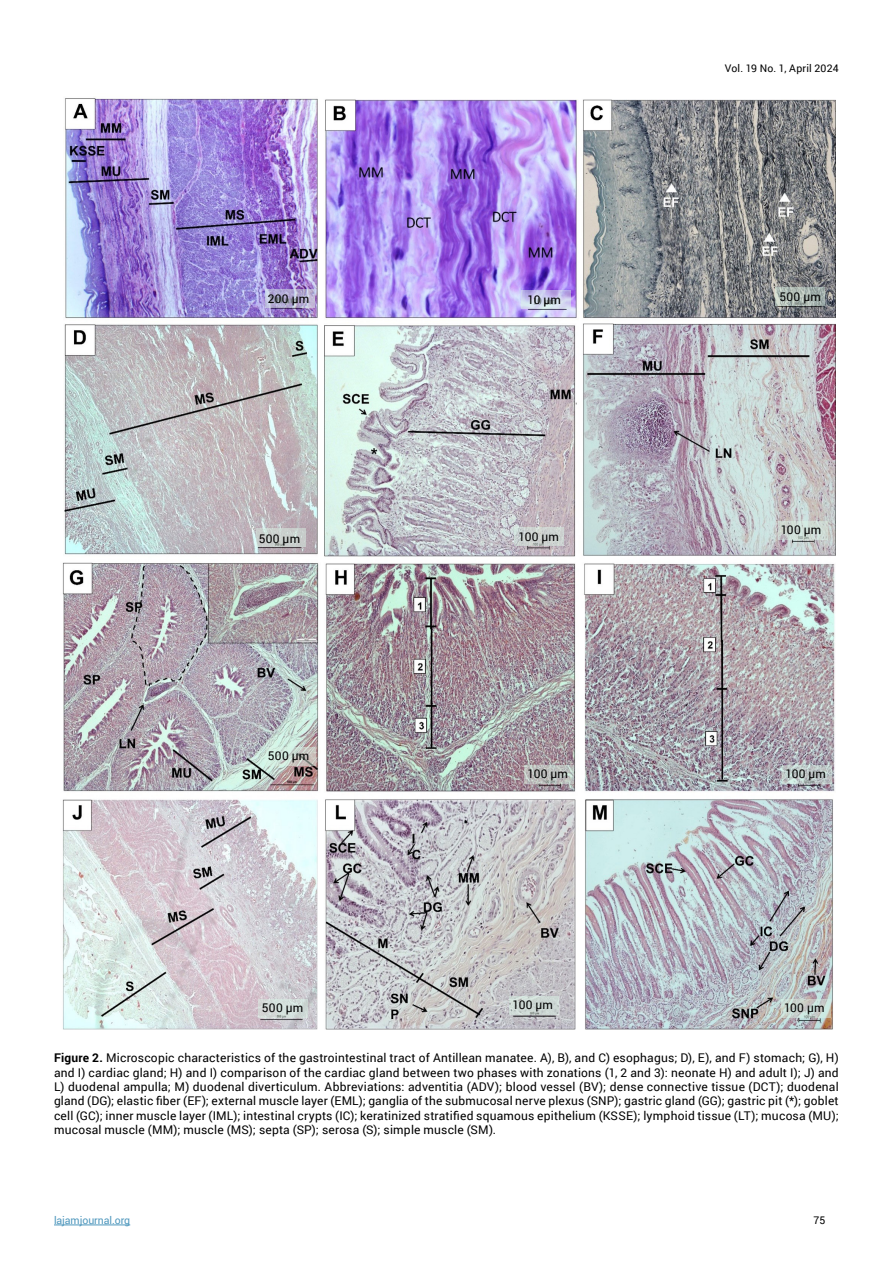
<style>
.page{position:relative;width:893px;height:1263px;background:#fff}
.page>*{position:absolute;margin:0;border:0;box-sizing:border-box;transform-origin:0 0}
._8pt_just{font:12px/14.4px "Roboto";letter-spacing:.015em;color:#000;text-align:justify}
.t1{font:10.5px "Roboto";letter-spacing:.02em;color:#000}
.t2{font:10.5px "Roboto";letter-spacing:-.005em;color:#4e97bd}
.s1{font-weight:700}
</style>
<div class="page">
<hr style="left:54px;top:1225px;width:76px;height:1px;background:#4e97bd">
<img style="left:62px;top:98px;width:773px;height:932px">
<svg style="left:776px;top:287px;width:49px;height:18px"></svg>
<svg style="left:778px;top:521px;width:50px;height:18px"></svg>
<svg style="left:782px;top:765px;width:50px;height:19px"></svg>
<svg style="left:781px;top:1000px;width:49px;height:18px"></svg>
<svg style="left:258px;top:999px;width:50px;height:19px"></svg>
<svg style="left:509px;top:996px;width:50px;height:19px"></svg>
<svg style="left:256px;top:528px;width:49px;height:19px"></svg>
<svg style="left:524px;top:765px;width:50px;height:19px"></svg>
<svg style="left:514px;top:528px;width:49px;height:18px"></svg>
<svg style="left:266px;top:747px;width:50px;height:19px"></svg>
<svg style="left:521px;top:290px;width:50px;height:18px"></svg>
<svg style="left:265px;top:289px;width:49px;height:19px"></svg>
<p class="_8pt_just" style="left:268px;top:291px;width:43px">200 μm</p>
<p class="_8pt_just" style="left:527px;top:292px;width:35px">10 μm</p>
<p class="_8pt_just" style="left:259px;top:531px;width:43px">500 μm</p>
<p class="_8pt_just" style="left:518px;top:529px;width:42px">100 μm</p>
<p class="_8pt_just" style="left:268px;top:748px;width:43px">500 μm</p>
<p class="_8pt_just" style="left:527px;top:766px;width:42px">100 μm</p>
<p class="t1" style="left:725px;top:61px;width:115px">Vol. 19 No. 1, April 2024</p>
<p class="_8pt_just" style="left:779px;top:289px;width:43px">500 μm</p>
<p class="_8pt_just" style="left:781px;top:522px;width:42px">100 μm</p>
<p class="_8pt_just" style="left:785px;top:766px;width:42px">100 μm</p>
<p class="_8pt_just" style="left:262px;top:1000px;width:43px">500 μm</p>
<p class="_8pt_just" style="left:512px;top:997px;width:42px">100 μm</p>
<p class="_8pt_just" style="left:784px;top:1000px;width:42px">100 μm</p>
<p class="_8pt_just" style="left:54px;top:1050px;width:786px"><span class="s1">Figure 2.</span> Microscopic characteristics of the gastrointestinal tract of Antillean manatee. A), B), and C) esophagus; D), E), and F) stomach; G), H) and I) cardiac gland; H) and I) comparison of the cardiac gland between two phases with zonations (1, 2 and 3): neonate H) and adult I); J) and L) duodenal ampulla; M) duodenal diverticulum. Abbreviations: adventitia (ADV); blood vessel (BV); dense connective tissue (DCT); duodenal gland (DG); elastic fiber (EF); external muscle layer (EML); ganglia of the submucosal nerve plexus (SNP); gastric gland (GG); gastric pit (*); goblet cell (GC); inner muscle layer (IML); intestinal crypts (IC); keratinized stratified squamous epithelium (KSSE); lymphoid tissue (LT); mucosa (MU); mucosal muscle (MM); muscle (MS); septa (SP); serosa (S); simple muscle (SM).</p>
<p class="t2" style="left:54px;top:1213px;width:78px">lajamjournal.org</p>
<p class="t1" style="left:813px;top:1213px;width:13px">75</p>
</div>
